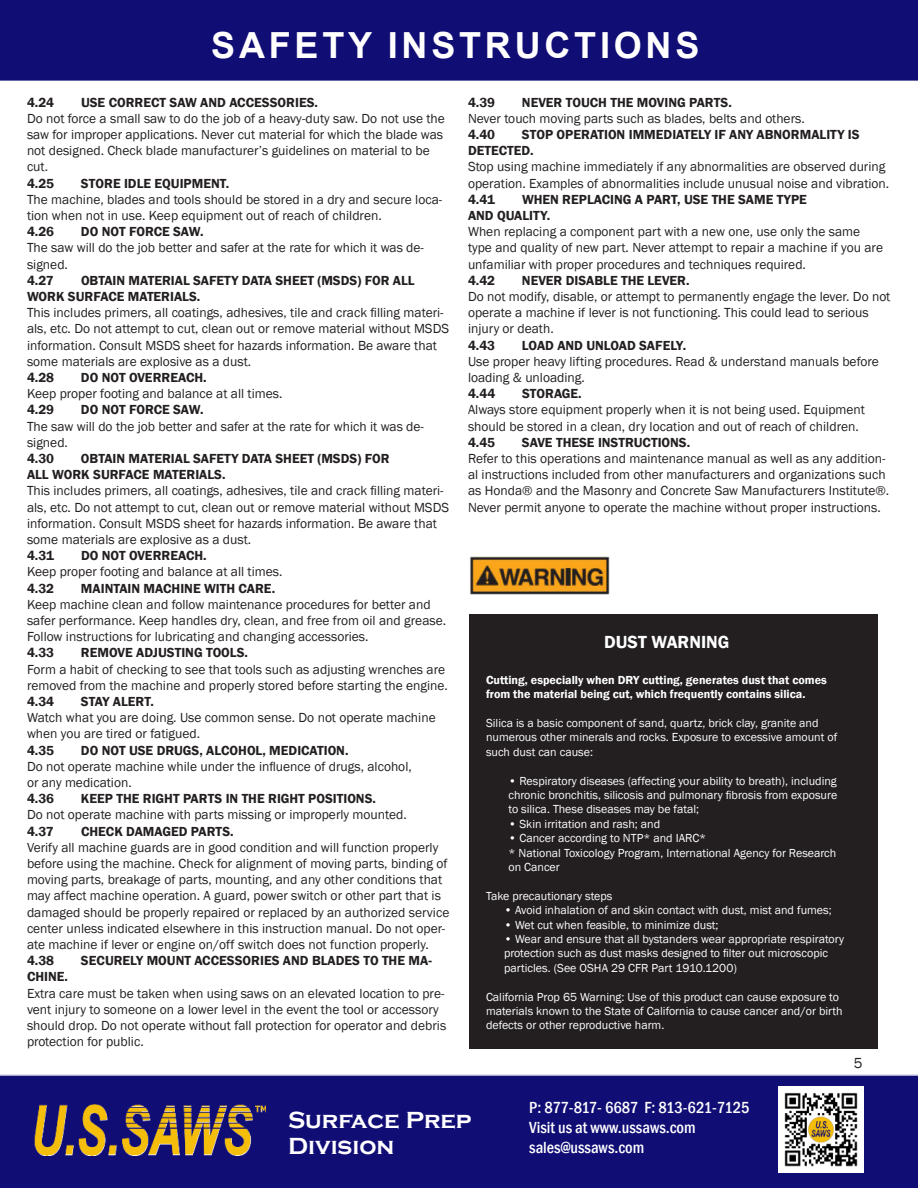
<style>
.page{position:relative;width:918px;height:1188px;background:#fff}
.page>*{position:absolute;margin:0;border:0;box-sizing:border-box;transform-origin:0 0}
.t1{font:700 36px "Arial";letter-spacing:.105em;color:#fff}
.t2{font:700 24px/25.3px "Copperplate Gothic";color:#fff}
.t3{font:600 18px "Franklin Gothic";color:#fff}
.t4{font:500 condensed 16.5px/19.8px "Franklin Gothic";color:#fff}
.t5{font:15px "Franklin Gothic";color:#231f20}
.t6{font:13.5px/16.2px "Franklin Gothic";color:#231f20}
.t7{font:600 13.5px/16.2px "Franklin Gothic";color:#231f20}
.t8{font:12px/14.4px "Franklin Gothic";color:#fff}
.t9{font:600 12px/14.4px "Franklin Gothic";color:#fff}
</style>
<div class="page">
<div style="left:0;top:0;width:918px;height:81px;background:#100d75"></div>
<div style="left:469px;top:614px;width:409px;height:434px;background:#231f20"></div>
<img style="left:470px;top:556px;width:139px;height:38px">
<div style="left:0;top:1074px;width:918px;height:114px;background:#100d75"></div>
<img style="left:778px;top:1087px;width:86px;height:85px">
<img style="left:34px;top:1105px;width:232px;height:50px">
<h1 class="t1" style="left:211px;top:24px;width:490px">SAFETY INSTRUCTIONS</h1>
<p class="t7" style="left:27px;top:95px;width:29px">4.24</p>
<p class="t7" style="left:81px;top:95px;width:239px">USE CORRECT SAW AND ACCESSORIES.</p>
<p class="t6" style="left:27px;top:111px;width:419px">Do not force a small saw to do the job of a heavy-duty saw. Do not use the saw for improper applications. Never cut material for which the blade was not designed. Check blade manufacturer’s guidelines on material to be cut.</p>
<p class="t7" style="left:27px;top:176px;width:29px">4.25</p>
<p class="t7" style="left:81px;top:176px;width:150px">STORE IDLE EQUIPMENT.</p>
<p class="t6" style="left:27px;top:192px;width:417px">The machine, blades and tools should be stored in a dry and secure loca&shy;tion when not in use. Keep equipment out of reach of children.</p>
<p class="t7" style="left:27px;top:224px;width:29px">4.26</p>
<p class="t7" style="left:81px;top:224px;width:124px">DO NOT FORCE SAW.</p>
<p class="t6" style="left:27px;top:241px;width:398px">The saw will do the job better and safer at the rate for which it was de&shy;signed.</p>
<p class="t7" style="left:27px;top:273px;width:28px">4.27</p>
<p class="t7" style="left:27px;top:273px;width:389px;text-indent:54px">OBTAIN MATERIAL SAFETY DATA SHEET (MSDS) FOR ALL<br>WORK SURFACE MATERIALS.</p>
<p class="t6" style="left:27px;top:305px;width:424px">This includes primers, all coatings, adhesives, tile and crack filling materi&shy;als, etc. Do not attempt to cut, clean out or remove material without MSDS information. Consult MSDS sheet for hazards information. Be aware that some materials are explosive as a dust.</p>
<p class="t7" style="left:27px;top:370px;width:29px">4.28</p>
<p class="t7" style="left:81px;top:370px;width:127px">DO NOT OVERREACH.</p>
<p class="t6" style="left:27px;top:386px;width:257px">Keep proper footing and balance at all times.</p>
<p class="t7" style="left:27px;top:402px;width:29px">4.29</p>
<p class="t7" style="left:81px;top:402px;width:124px">DO NOT FORCE SAW.</p>
<p class="t6" style="left:27px;top:419px;width:398px">The saw will do the job better and safer at the rate for which it was de&shy;signed.</p>
<p class="t7" style="left:27px;top:451px;width:29px">4.30</p>
<p class="t7" style="left:27px;top:451px;width:364px;text-indent:54px">OBTAIN MATERIAL SAFETY DATA SHEET (MSDS) FOR<br>ALL WORK SURFACE MATERIALS.</p>
<p class="t6" style="left:27px;top:483px;width:424px">This includes primers, all coatings, adhesives, tile and crack filling materi&shy;als, etc. Do not attempt to cut, clean out or remove material without MSDS information. Consult MSDS sheet for hazards information. Be aware that some materials are explosive as a dust.</p>
<p class="t7" style="left:27px;top:548px;width:29px">4.31</p>
<p class="t7" style="left:81px;top:548px;width:127px">DO NOT OVERREACH.</p>
<p class="t6" style="left:27px;top:565px;width:257px">Keep proper footing and balance at all times.</p>
<p class="t7" style="left:27px;top:581px;width:29px">4.32</p>
<p class="t7" style="left:81px;top:581px;width:196px">MAINTAIN MACHINE WITH CARE.</p>
<p class="t6" style="left:27px;top:597px;width:421px">Keep machine clean and follow maintenance procedures for better and safer performance. Keep handles dry, clean, and free from oil and grease.<br>Follow instructions for lubricating and changing accessories.</p>
<p class="t7" style="left:27px;top:645px;width:29px">4.33</p>
<p class="t7" style="left:81px;top:645px;width:169px">REMOVE ADJUSTING TOOLS.</p>
<p class="t6" style="left:27px;top:662px;width:422px">Form a habit of checking to see that tools such as adjusting wrenches are removed from the machine and properly stored before starting the engine.</p>
<p class="t7" style="left:27px;top:694px;width:29px">4.34</p>
<p class="t7" style="left:81px;top:694px;width:74px">STAY ALERT.</p>
<p class="t6" style="left:27px;top:710px;width:410px">Watch what you are doing. Use common sense. Do not operate machine when you are tired or fatigued.</p>
<p class="t7" style="left:27px;top:743px;width:29px">4.35</p>
<p class="t7" style="left:81px;top:743px;width:269px">DO NOT USE DRUGS, ALCOHOL, MEDICATION.</p>
<p class="t6" style="left:27px;top:759px;width:386px">Do not operate machine while under the influence of drugs, alcohol, or any medication.</p>
<p class="t7" style="left:27px;top:791px;width:29px">4.36</p>
<p class="t7" style="left:81px;top:791px;width:297px">KEEP THE RIGHT PARTS IN THE RIGHT POSITIONS.</p>
<p class="t6" style="left:27px;top:808px;width:381px">Do not operate machine with parts missing or improperly mounted.</p>
<p class="t7" style="left:27px;top:824px;width:28px">4.37</p>
<p class="t7" style="left:81px;top:824px;width:154px">CHECK DAMAGED PARTS.</p>
<p class="t6" style="left:27px;top:840px;width:424px">Verify all machine guards are in good condition and will function properly before using the machine. Check for alignment of moving parts, binding of moving parts, breakage of parts, mounting, and any other conditions that may affect machine operation. A guard, power switch or other part that is damaged should be properly repaired or replaced by an authorized service center unless indicated elsewhere in this instruction manual. Do not oper&shy;ate machine if lever or engine on/off switch does not function properly.</p>
<p class="t7" style="left:27px;top:953px;width:29px">4.38</p>
<p class="t7" style="left:81px;top:953px;width:353px">SECURELY MOUNT ACCESSORIES AND BLADES TO THE MA-</p>
<p class="t7" style="left:27px;top:969px;width:43px">CHINE.</p>
<p class="t6" style="left:27px;top:986px;width:421px">Extra care must be taken when using saws on an elevated location to pre&shy;vent injury to someone on a lower level in the event the tool or accessory should drop. Do not operate without fall protection for operator and debris protection for public.</p>
<p class="t7" style="left:468px;top:95px;width:29px">4.39</p>
<p class="t7" style="left:522px;top:95px;width:211px">NEVER TOUCH THE MOVING PARTS.</p>
<p class="t6" style="left:468px;top:111px;width:338px">Never touch moving parts such as blades, belts and others.</p>
<p class="t7" style="left:468px;top:127px;width:29px">4.40</p>
<p class="t7" style="left:468px;top:127px;width:393px;text-indent:54px">STOP OPERATION IMMEDIATELY IF ANY ABNORMALITY IS<br>DETECTED.</p>
<p class="t6" style="left:468px;top:160px;width:423px">Stop using machine immediately if any abnormalities are observed during operation. Examples of abnormalities include unusual noise and vibration.</p>
<p class="t7" style="left:468px;top:192px;width:29px">4.41</p>
<p class="t7" style="left:468px;top:192px;width:340px;text-indent:54px">WHEN REPLACING A PART, USE THE SAME TYPE<br>AND QUALITY.</p>
<p class="t6" style="left:468px;top:224px;width:417px">When replacing a component part with a new one, use only the same type and quality of new part. Never attempt to repair a machine if you are unfamiliar with proper procedures and techniques required.</p>
<p class="t7" style="left:468px;top:273px;width:29px">4.42</p>
<p class="t7" style="left:522px;top:273px;width:169px">NEVER DISABLE THE LEVER.</p>
<p class="t6" style="left:468px;top:289px;width:424px">Do not modify, disable, or attempt to permanently engage the lever. Do not operate a machine if lever is not functioning. This could lead to serious injury or death.</p>
<p class="t7" style="left:468px;top:338px;width:29px">4.43</p>
<p class="t7" style="left:522px;top:338px;width:166px">LOAD AND UNLOAD SAFELY.</p>
<p class="t6" style="left:468px;top:354px;width:412px">Use proper heavy lifting procedures. Read &amp; understand manuals before loading &amp; unloading.</p>
<p class="t7" style="left:468px;top:386px;width:29px">4.44</p>
<p class="t7" style="left:522px;top:386px;width:61px">STORAGE.</p>
<p class="t6" style="left:468px;top:403px;width:399px">Always store equipment properly when it is not being used. Equipment should be stored in a clean, dry location and out of reach of children.</p>
<p class="t7" style="left:468px;top:435px;width:29px">4.45</p>
<p class="t7" style="left:522px;top:435px;width:170px">SAVE THESE INSTRUCTIONS.</p>
<p class="t6" style="left:468px;top:451px;width:423px">Refer to this operations and maintenance manual as well as any addition&shy;al instructions included from other manufacturers and organizations such as Honda® and the Masonry and Concrete Saw Manufacturers Institute®.<br>Never permit anyone to operate the machine without proper instructions.</p>
<h3 class="t3" style="left:604px;top:634px;width:127px">DUST WARNING</h3>
<p class="t9" style="left:486px;top:673px;width:342px">Cutting, especially when DRY cutting, generates dust that comes from the material being cut, which frequently contains silica.</p>
<p class="t8" style="left:486px;top:716px;width:353px">Silica is a basic component of sand, quartz, brick clay, granite and numerous other minerals and rocks. Exposure to excessive amount of such dust can cause:</p>
<p class="t8" style="left:509px;top:774px;width:330px;text-align:justify">• Respiratory diseases (affecting your ability to breath), including chronic bronchitis, silicosis and pulmonary fibrosis from exposure to silica. These diseases may be fatal;</p>
<p class="t8" style="left:509px;top:817px;width:153px">• Skin irritation and rash; and</p>
<p class="t8" style="left:509px;top:832px;width:329px">• Cancer according to NTP* and IARC*<br>* National Toxicology Program, International Agency for Research on Cancer</p>
<p class="t8" style="left:486px;top:889px;width:128px">Take precautionary steps</p>
<p class="t8" style="left:504px;top:904px;width:329px">• Avoid inhalation of and skin contact with dust, mist and fumes;</p>
<p class="t8" style="left:504px;top:918px;width:216px">• Wet cut when feasible, to minimize dust;</p>
<p class="t8" style="left:504px;top:932px;width:342px">• Wear and ensure that all bystanders wear appropriate respiratory protection such as dust masks designed to filter out microscopic particles. (See OSHA 29 CFR Part 1910.1200)</p>
<p class="t8" style="left:486px;top:990px;width:358px">California Prop 65 Warning: Use of this product can cause exposure to materials known to the State of California to cause cancer and/or birth defects or other reproductive harm.</p>
<p class="t5" style="left:854px;top:1057px;width:10px">5</p>
<h2 class="t2" style="left:288px;top:1107px;width:185px">Surface Prep<br>Division</h2>
<p class="t4" style="left:529px;top:1098px;width:222px">P: 877-817- 6687 F: 813-621-7125<br>Visit us at www.ussaws.com sales@ussaws.com</p>
</div>
